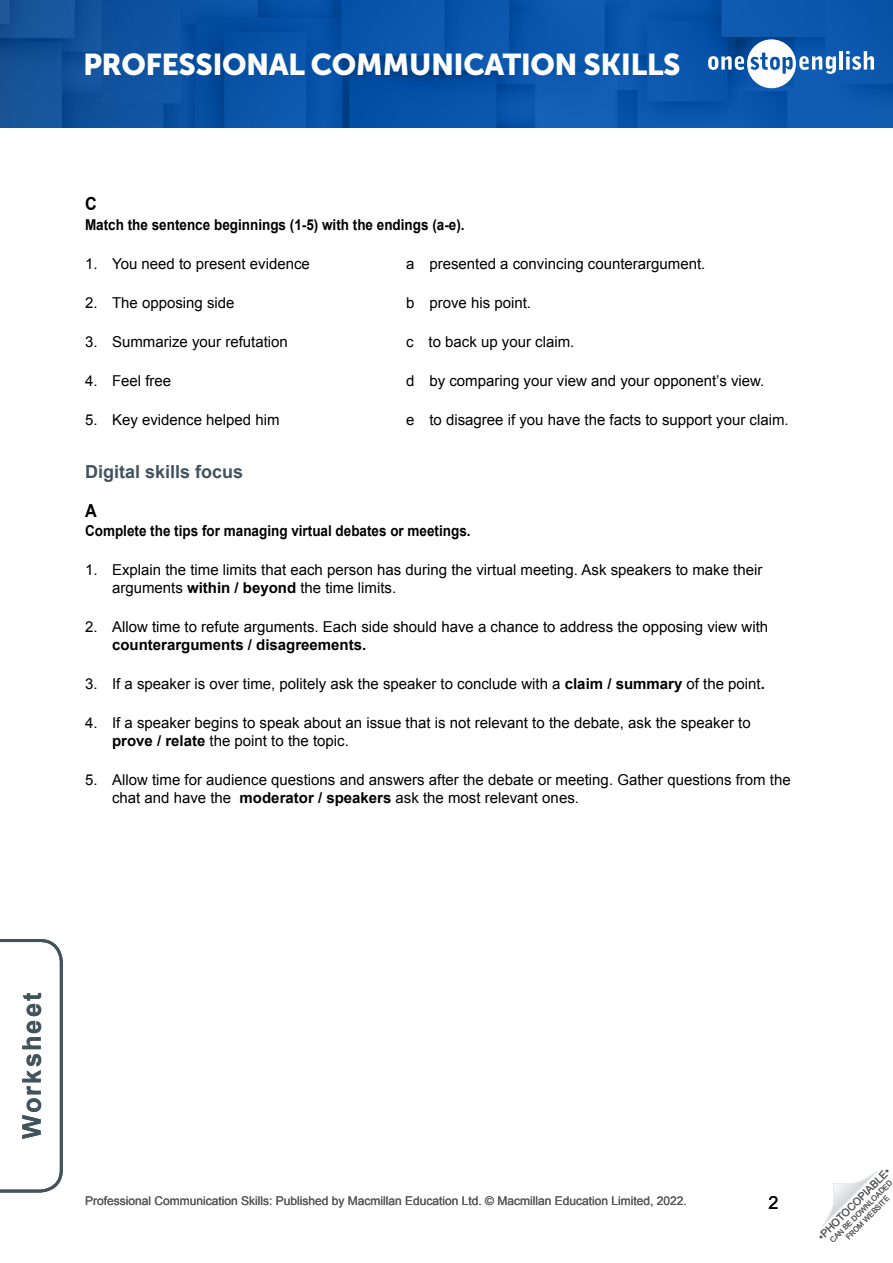
<style>
.page{position:relative;width:893px;height:1263px;background:#fff}
.page>*{position:absolute;margin:0;border:0;box-sizing:border-box;transform-origin:0 0}
.t1{font:30px "Museo Sans 900";letter-spacing:-.015em;color:#fff}
.t2{font:700 25.5px "Arial";letter-spacing:.08em;color:#41535d}
.TN__Title{font:700 18px "Arial";color:#41535d}
.TN__Body_alpha_text{font:700 18px "Arial";color:#000;scale:.9 1}
.t3{font:18px "Arial";color:#000}
.t4{font:15px/18px "Arial";color:#000}
.TN__Body_text_Intro{font:700 15px "Arial";color:#000;scale:.9 1}
.t5{font:12px "Arial";color:#58595b}
.t6{font:10.5px "Arial";color:#58595b}
.t7{font:7.5px/9px "Arial";color:#58595b;text-align:center}
.s1{font-weight:700}
</style>
<div class="page">
<img style="left:0;top:0;width:893px;height:128px">
<svg style="left:822px;top:1171px;width:55px;height:55px"></svg>
<svg style="left:708px;top:39px;width:128px;height:49px"></svg>
<hr style="left:839px;top:51px;width:4px;height:19px;background:#fff">
<svg style="left:846px;top:51px;width:28px;height:19px"></svg>
<svg style="left:0;top:939px;width:63px;height:254px"></svg>
<h1 class="t1" style="left:83px;top:47px;width:599px">PROFESSIONAL COMMUNICATION SKILLS</h1>
<p class="TN__Body_alpha_text" style="left:85px;top:192px;width:14px">C</p>
<p class="TN__Body_text_Intro" style="left:85px;top:214px;width:423px">Match the sentence beginnings (1-5) with the endings (a-e).</p>
<p class="t4" style="left:85px;top:254px;width:226px">1. You need to present evidence</p>
<p class="t4" style="left:406px;top:254px;width:301px">a presented a convincing counterargument.</p>
<p class="t4" style="left:85px;top:293px;width:151px">2. The opposing side</p>
<p class="t4" style="left:406px;top:293px;width:127px">b prove his point.</p>
<p class="t4" style="left:85px;top:332px;width:204px">3. Summarize your refutation</p>
<p class="t4" style="left:406px;top:332px;width:170px">c to back up your claim.</p>
<p class="t4" style="left:85px;top:371px;width:88px">4. Feel free</p>
<p class="t4" style="left:406px;top:371px;width:360px">d by comparing your view and your opponent’s view.</p>
<p class="t4" style="left:85px;top:410px;width:196px">5. Key evidence helped him</p>
<p class="t4" style="left:406px;top:410px;width:384px">e to disagree if you have the facts to support your claim.</p>
<p class="TN__Title" style="left:85px;top:459px;width:160px">Digital skills focus</p>
<p class="TN__Body_alpha_text" style="left:85px;top:498px;width:14px">A</p>
<p class="TN__Body_text_Intro" style="left:85px;top:521px;width:430px">Complete the tips for managing virtual debates or meetings.</p>
<p class="t4" style="left:112px;top:560px;width:652px;text-indent:-27px">1. Explain the time limits that each person has during the virtual meeting. Ask speakers to make their arguments <span class="s1">within / beyond</span> the time limits.</p>
<p class="t4" style="left:112px;top:617px;width:658px;text-indent:-27px">2. Allow time to refute arguments. Each side should have a chance to address the opposing view with <span class="s1">counterarguments / disagreements.</span></p>
<p class="t4" style="left:85px;top:674px;width:681px">3. If a speaker is over time, politely ask the speaker to conclude with a <span class="s1">claim / summary</span> of the point<span class="s1">.</span></p>
<p class="t4" style="left:112px;top:713px;width:640px;text-indent:-27px">4. If a speaker begins to speak about an issue that is not relevant to the debate, ask the speaker to <span class="s1">prove / relate</span> the point to the topic.</p>
<p class="t4" style="left:112px;top:770px;width:680px;text-indent:-27px">5. Allow time for audience questions and answers after the debate or meeting. Gather questions from the chat and have the <span class="s1">moderator / speakers</span> ask the most relevant ones.</p>
<h2 class="t2" style="left:15px;top:1139px;width:148px;rotate:-90deg">Worksheet</h2>
<p class="t5" style="left:85px;top:1193px;width:603px">Professional Communication Skills: Published by Macmillan Education Ltd. © Macmillan Education Limited, 2022.</p>
<p class="t3" style="left:769px;top:1191px;width:12px">2</p>
<p class="t6" style="left:815px;top:1233px;width:99px;rotate:-45deg">•PHOTOCOPIABLE•</p>
<p class="t7" style="left:828px;top:1238px;width:86px;rotate:-45deg">CAN BE DOWNLOADED<br>FROM WEBSITE</p>
</div>
